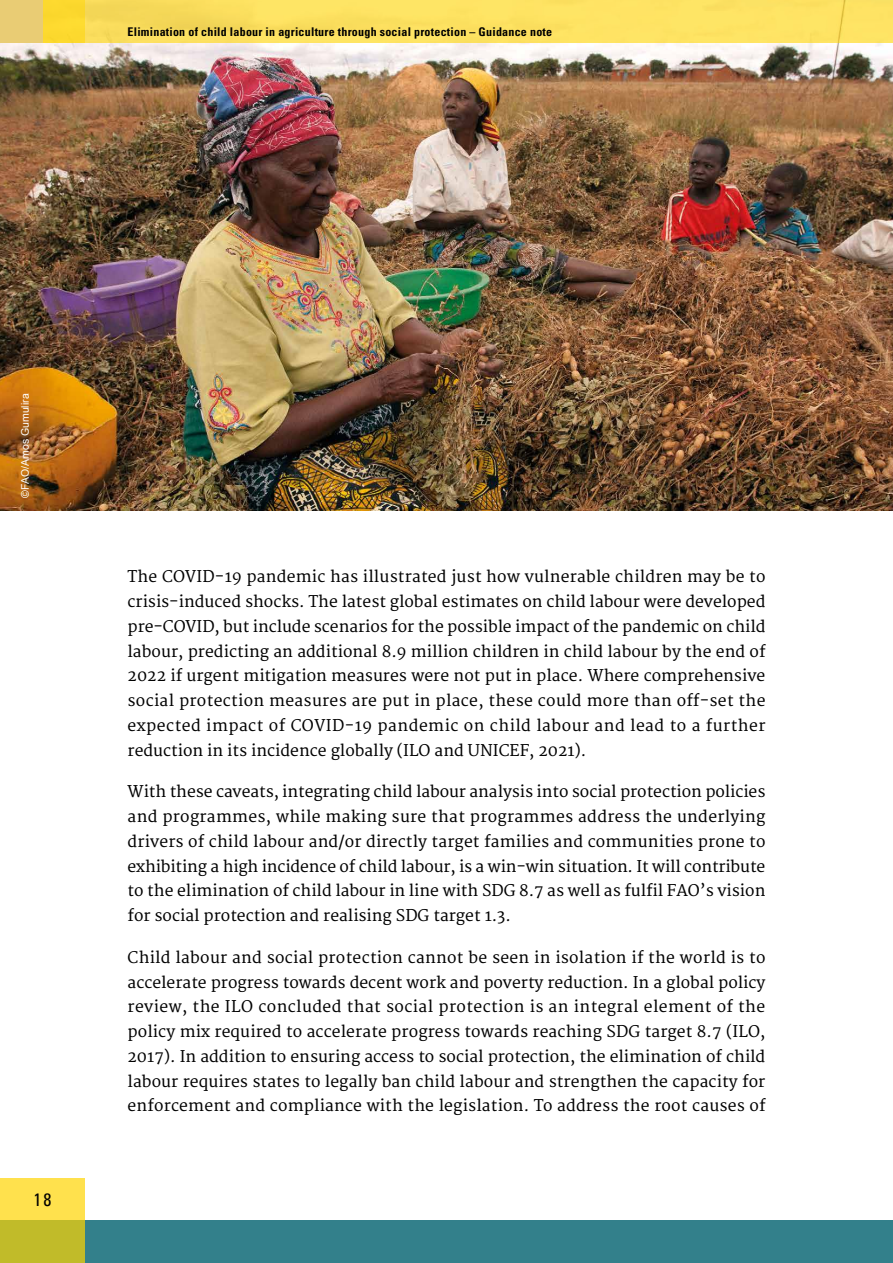
<style>
.page{position:relative;width:893px;height:1263px;background:#fff}
.page>*{position:absolute;margin:0;border:0;box-sizing:border-box;transform-origin:0 0}
.t1{font:condensed 18px "Univers LT Std";color:#000}
.t2{font:15.75px/24.8px "Merriweather";color:#000;text-align:justify}
.t3{font:700 condensed 12px "Univers LT Std";letter-spacing:.02em;color:#000}
.t4{font:10.5px "Arial";color:#fff}
</style>
<div class="page">
<div style="left:0;top:1220px;width:893px;height:43px;background:#33808b"></div>
<svg style="left:0;top:1178px;width:85px;height:85px;background:#dfcd3a"></svg>
<img style="left:0;top:43px;width:893px;height:467px">
<div style="left:85px;top:0;width:808px;height:43px;background:#fee362"></div>
<div style="left:43px;top:0;width:42px;height:43px;background:#fcd82e"></div>
<div style="left:0;top:0;width:43px;height:43px;background:#e9cc74"></div>
<p class="t3" style="left:128px;top:24px;width:426px">Elimination of child labour in agriculture through social protection – Guidance note</p>
<p class="t4" style="left:18px;top:497px;width:106px;rotate:-90deg">©FAO/Amos Gumulira</p>
<p class="t1" style="left:34px;top:1188px;width:19px">18</p>
<p class="t2" style="left:128px;top:565px;width:639px">The COVID-19 pandemic has illustrated just how vulnerable children may be to crisis-induced shocks. The latest global estimates on child labour were developed pre-COVID, but include scenarios for the possible impact of the pandemic on child labour, predicting an additional 8.9 million children in child labour by the end of 2022 if urgent mitigation measures were not put in place. Where comprehensive social protection measures are put in place, these could more than off-set the expected impact of COVID-19 pandemic on child labour and lead to a further reduction in its incidence globally (ILO and UNICEF, 2021).</p>
<p class="t2" style="left:128px;top:780px;width:639px">With these caveats, integrating child labour analysis into social protection policies and programmes, while making sure that programmes address the underlying drivers of child labour and/or directly target families and communities prone to exhibiting a high incidence of child labour, is a win-win situation. It will contribute to the elimination of child labour in line with SDG 8.7 as well as fulfil FAO’s vision for social protection and realising SDG target 1.3.</p>
<p class="t2" style="left:128px;top:946px;width:639px">Child labour and social protection cannot be seen in isolation if the world is to accelerate progress towards decent work and poverty reduction. In a global policy review, the ILO concluded that social protection is an integral element of the policy mix required to accelerate progress towards reaching SDG target 8.7 (ILO, 2017). In addition to ensuring access to social protection, the elimination of child labour requires states to legally ban child labour and strengthen the capacity for enforcement and compliance with the legislation. To address the root causes of</p>
</div>
